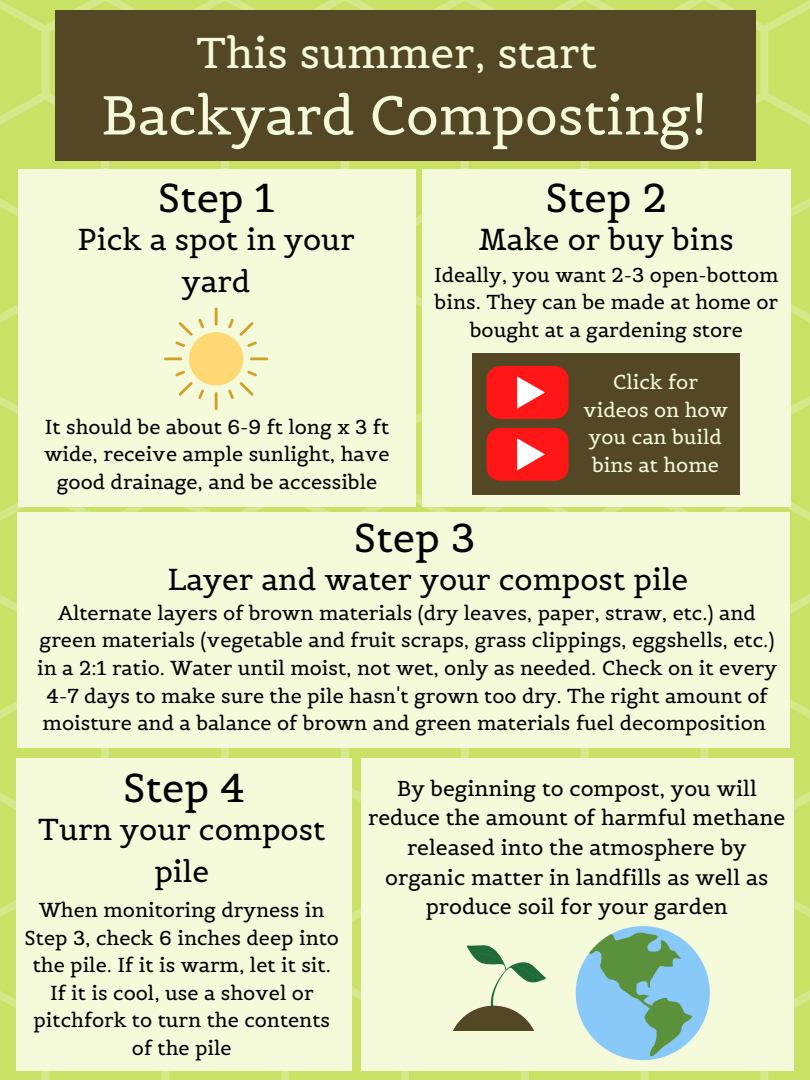
<style>
.page{position:relative;width:810px;height:1080px;background:#fff}
.page>*{position:absolute;margin:0;border:0;box-sizing:border-box;transform-origin:0 0}
.t1{font:54.12px "Belgrano";color:#f4fada}
.t2{font:42.69px "Belgrano";color:#f4fada}
.t3{font:40px "Belgrano";color:#000}
.t4{font:30px/41.8px "Belgrano";color:#000;text-align:center}
.t5{font:21.31px/29.7px "Belgrano";color:#000;text-align:center}
.t6{font:20px/27.6px "Belgrano";color:#000;text-align:center}
.t7{font:20px/27.6px "Belgrano";color:#f4fada;text-align:center}
</style>
<div class="page">
<img style="left:0;top:0;width:810px;height:1080px">
<div style="left:18px;top:169px;width:397px;height:338px;background:#f4fada"></div>
<svg style="left:164px;top:308px;width:104px;height:102px"></svg>
<div style="left:55px;top:10px;width:700px;height:150px;background:#544725"></div>
<div style="left:18px;top:513px;width:772px;height:235px;background:#f4fada"></div>
<div style="left:422px;top:169px;width:369px;height:338px;background:#f4fada"></div>
<div style="left:473px;top:353px;width:267px;height:141px;background:#544725"></div>
<svg style="left:487px;top:366px;width:82px;height:53px"></svg>
<svg style="left:487px;top:428px;width:82px;height:53px"></svg>
<div style="left:17px;top:758px;width:335px;height:313px;background:#f4fada"></div>
<div style="left:361px;top:758px;width:433px;height:313px;background:#f4fada"></div>
<svg style="left:576px;top:926px;width:134px;height:134px"></svg>
<svg style="left:453px;top:945px;width:93px;height:85px"></svg>
<h2 class="t2" style="left:197px;top:26px;width:402px">This summer, start</h2>
<h1 class="t1" style="left:101px;top:81px;width:608px">Backyard Composting!</h1>
<h3 class="t3" style="left:158px;top:173px;width:118px">Step 1</h3>
<h3 class="t4" style="left:78px;top:219px;width:279px">Pick a spot in your yard</h3>
<p class="t6" style="left:44px;top:413px;width:347px">It should be about 6-9 ft long x 3 ft wide, receive ample sunlight, have good drainage, and be accessible</p>
<h3 class="t3" style="left:546px;top:173px;width:123px">Step 2</h3>
<h3 class="t4" style="left:479px;top:219px;width:256px">Make or buy bins</h3>
<p class="t6" style="left:434px;top:261px;width:346px">Ideally, you want 2-3 open-bottom bins. They can be made at home or bought at a gardening store</p>
<p class="t7" style="left:583px;top:368px;width:146px">Click for videos on how you can build bins at home</p>
<h3 class="t3" style="left:354px;top:512px;width:123px">Step 3</h3>
<h3 class="t4" style="left:167px;top:558px;width:522px">Layer and water your compost pile</h3>
<p class="t6" style="left:37px;top:599px;width:741px">Alternate layers of brown materials (dry leaves, paper, straw, etc.) and green materials (vegetable and fruit scraps, grass clippings, eggshells, etc.) in a 2:1 ratio. Water until moist, not wet, only as needed. Check on it every 4-7 days to make sure the pile hasn't grown too dry. The right amount of moisture and a balance of brown and green materials fuel decomposition</p>
<h3 class="t3" style="left:123px;top:762px;width:123px">Step 4</h3>
<h3 class="t4" style="left:38px;top:808px;width:289px">Turn your compost pile</h3>
<p class="t5" style="left:368px;top:773px;width:419px">By beginning to compost, you will reduce the amount of harmful methane released into the atmosphere by organic matter in landfills as well as</p>
<p class="t6" style="left:39px;top:896px;width:287px">When monitoring dryness in</p>
<p class="t5" style="left:426px;top:892px;width:304px">produce soil for your garden</p>
<p class="t6" style="left:25px;top:924px;width:316px">Step 3, check 6 inches deep into the pile. If it is warm, let it sit.<br>If it is cool, use a shovel or pitchfork to turn the contents of the pile</p>
</div>
